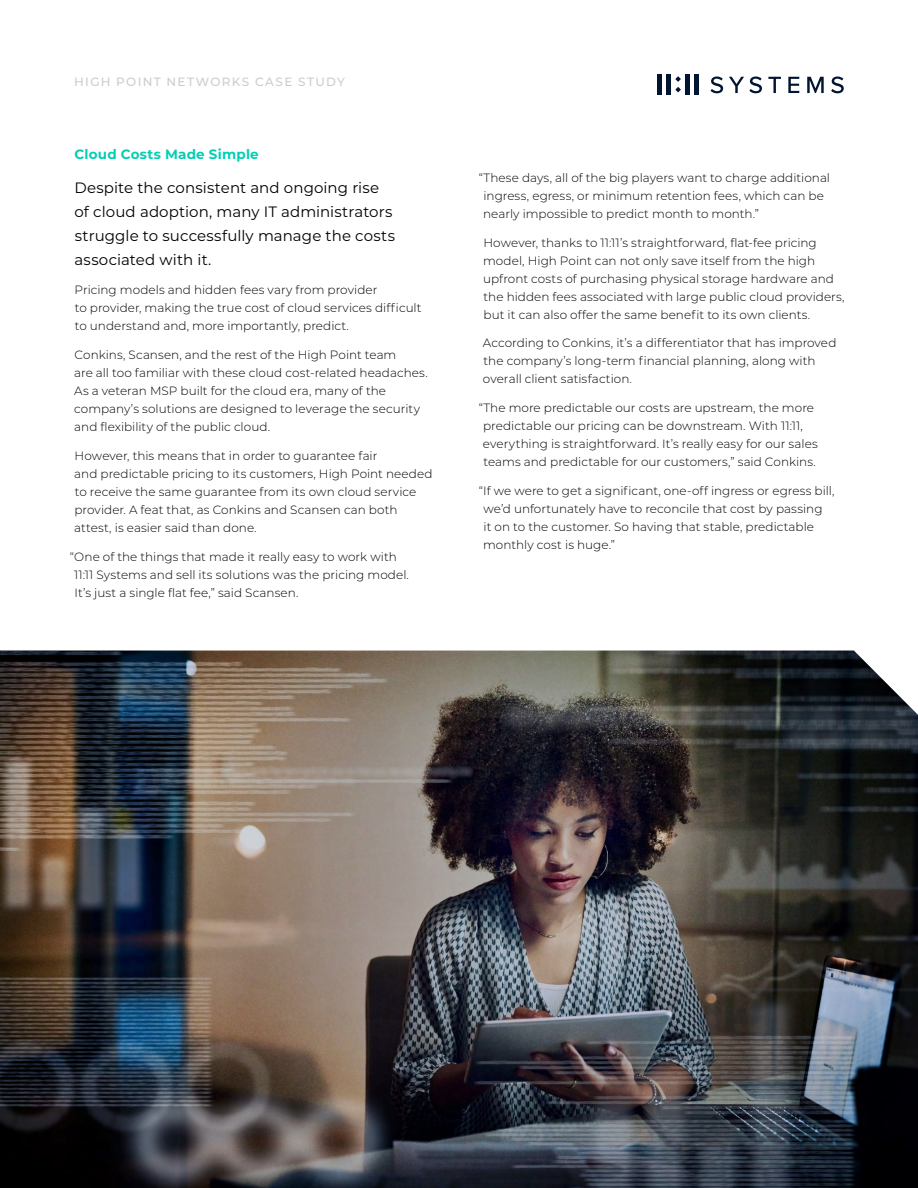
<style>
.page{position:relative;width:918px;height:1188px;background:#fff}
.page>*{position:absolute;margin:0;border:0;box-sizing:border-box;transform-origin:0 0}
.t1{font:15px/24px "Montserrat";letter-spacing:.005em;color:#000}
.t2{font:700 13.5px "Montserrat";letter-spacing:.015em;color:#00cfb4}
.t3{font:300 12px/18px "Montserrat";letter-spacing:.005em;color:#000}
.t4{font:500 12px "Montserrat";letter-spacing:.115em;color:#ccc}
</style>
<div class="page">
<svg style="left:711px;top:77px;width:12px;height:16px"></svg>
<svg style="left:729px;top:77px;width:33px;height:16px"></svg>
<svg style="left:768px;top:77px;width:13px;height:16px"></svg>
<svg style="left:788px;top:77px;width:11px;height:16px"></svg>
<svg style="left:807px;top:77px;width:17px;height:16px"></svg>
<svg style="left:831px;top:77px;width:13px;height:16px"></svg>
<hr style="left:658px;top:74px;width:4px;height:20px;background:#001531">
<hr style="left:667px;top:74px;width:4px;height:20px;background:#001531">
<svg style="left:675px;top:76px;width:6px;height:16px"></svg>
<hr style="left:685px;top:74px;width:4px;height:20px;background:#001531">
<hr style="left:694px;top:74px;width:4px;height:20px;background:#001531">
<img style="left:0;top:651px;width:918px;height:537px">
<p class="t4" style="left:74px;top:73px;width:272px">HIGH POINT NETWORKS CASE STUDY</p>
<p class="t2" style="left:74px;top:144px;width:186px">Cloud Costs Made Simple</p>
<p class="t1" style="left:74px;top:176px;width:322px">Despite the consistent and ongoing rise of cloud adoption, many IT administrators struggle to successfully manage the costs associated with it.</p>
<p class="t3" style="left:75px;top:281px;width:349px">Pricing models and hidden fees vary from provider<br>to provider, making the true cost of cloud services difficult to understand and, more importantly, predict.</p>
<p class="t3" style="left:74px;top:345px;width:355px">Conkins, Scansen, and the rest of the High Point team<br>are all too familiar with these cloud cost-related headaches.<br>As a veteran MSP built for the cloud era, many of the company’s solutions are designed to leverage the security and flexibility of the public cloud.</p>
<p class="t3" style="left:74px;top:446px;width:360px">However, this means that in order to guarantee fair<br>and predictable pricing to its customers, High Point needed to receive the same guarantee from its own cloud service provider. A feat that, as Conkins and Scansen can both attest, is easier said than done.</p>
<p class="t3" style="left:74px;top:547px;width:336px;text-indent:-4px">“One of the things that made it really easy to work with<br>11:11 Systems and sell its solutions was the pricing model.<br>It’s just a single flat fee,” said Scansen.</p>
<p class="t3" style="left:483px;top:168px;width:348px;text-indent:-4px">“These days, all of the big players want to charge additional ingress, egress, or minimum retention fees, which can be nearly impossible to predict month to month.”</p>
<p class="t3" style="left:483px;top:233px;width:363px">However, thanks to 11:11’s straightforward, flat-fee pricing model, High Point can not only save itself from the high upfront costs of purchasing physical storage hardware and the hidden fees associated with large public cloud providers, but it can also offer the same benefit to its own clients.</p>
<p class="t3" style="left:483px;top:334px;width:355px">According to Conkins, it’s a differentiator that has improved the company’s long-term financial planning, along with overall client satisfaction.</p>
<p class="t3" style="left:483px;top:398px;width:336px;text-indent:-4px">“The more predictable our costs are upstream, the more predictable our pricing can be downstream. With 11:11, everything is straightforward. It’s really easy for our sales teams and predictable for our customers,” said Conkins.</p>
<p class="t3" style="left:483px;top:481px;width:353px;text-indent:-4px">“If we were to get a significant, one-off ingress or egress bill, we’d unfortunately have to reconcile that cost by passing<br>it on to the customer. So having that stable, predictable monthly cost is huge.”</p>
</div>
